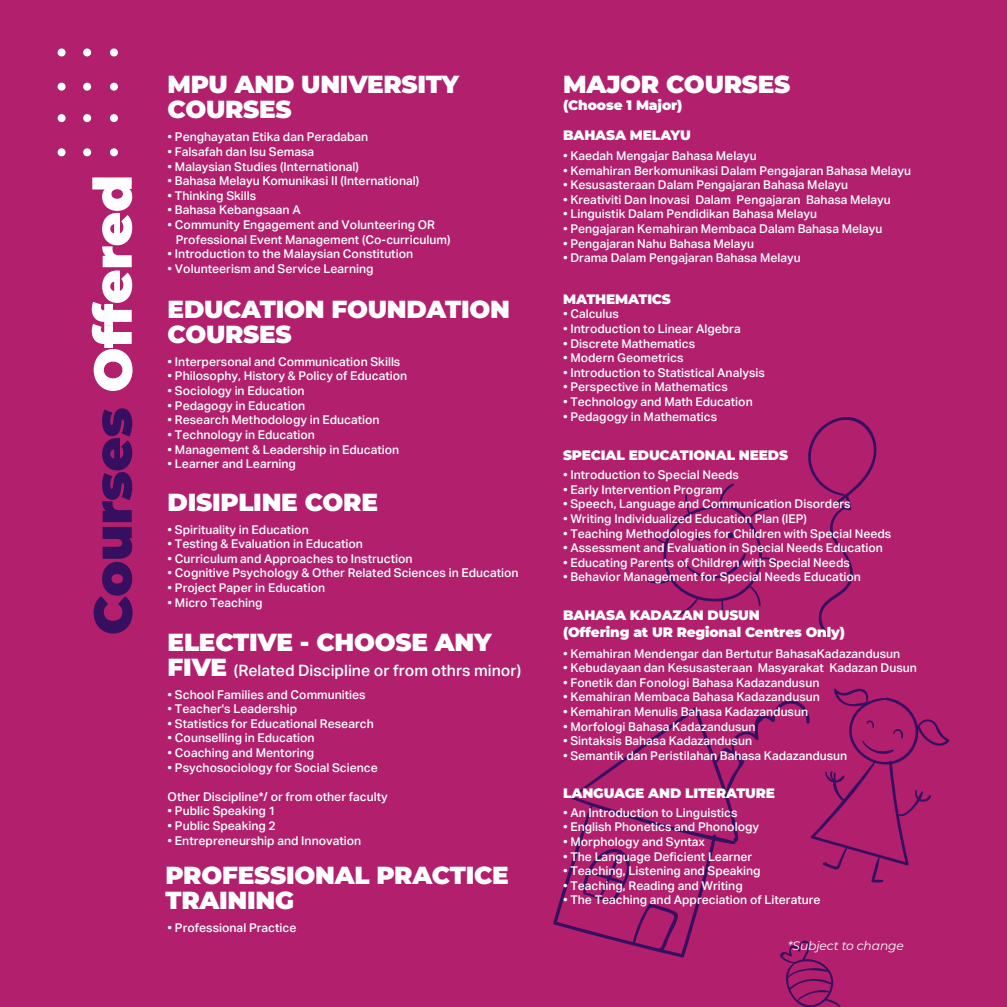
<style>
.page{position:relative;width:1007px;height:1007px;background:#fff}
.page>*{position:absolute;margin:0;border:0;box-sizing:border-box;transform-origin:0 0}
.t1{font:900 53.02px "Montserrat";letter-spacing:-.01em;color:#360f60}
.t2{font:900 24.68px/24.8px "Montserrat";letter-spacing:-.01em;color:#fff}
.t3{font:500 15.75px "Aktiv Grotesk";color:#fff}
.t4{font:900 13.65px/16.8px "Montserrat";letter-spacing:-.01em;color:#fff}
.t5{font:500 12.25px/14.5px "Aktiv Grotesk";color:#fff}
.t6{font:italic 12.25px "Montserrat";letter-spacing:-.01em;color:#fff}
.s1{color:#fff}
.s2{font-family:"Montserrat";font-weight:900;font-size:24.68px}
</style>
<div class="page">
<div style="left:0;top:0;width:1007px;height:1006px;background:#b11f6d"></div>
<div style="left:58px;top:148px;width:8px;height:8px;background:#fff;border-radius:50%"></div>
<div style="left:58px;top:114px;width:8px;height:8px;background:#fff;border-radius:50%"></div>
<div style="left:83px;top:148px;width:8px;height:8px;background:#fff;border-radius:50%"></div>
<div style="left:83px;top:114px;width:8px;height:8px;background:#fff;border-radius:50%"></div>
<div style="left:110px;top:148px;width:8px;height:8px;background:#fff;border-radius:50%"></div>
<div style="left:110px;top:114px;width:8px;height:8px;background:#fff;border-radius:50%"></div>
<div style="left:58px;top:83px;width:8px;height:8px;background:#fff;border-radius:50%"></div>
<div style="left:58px;top:48px;width:8px;height:8px;background:#fff;border-radius:50%"></div>
<div style="left:83px;top:83px;width:8px;height:8px;background:#fff;border-radius:50%"></div>
<div style="left:83px;top:48px;width:8px;height:8px;background:#fff;border-radius:50%"></div>
<div style="left:110px;top:83px;width:8px;height:8px;background:#fff;border-radius:50%"></div>
<div style="left:110px;top:48px;width:8px;height:8px;background:#fff;border-radius:50%"></div>
<svg style="left:781px;top:957px;width:59px;height:49px"></svg>
<svg style="left:553px;top:700px;width:257px;height:257px"></svg>
<svg style="left:582px;top:844px;width:53px;height:58px"></svg>
<svg style="left:647px;top:483px;width:133px;height:136px"></svg>
<svg style="left:808px;top:417px;width:69px;height:218px"></svg>
<svg style="left:811px;top:688px;width:138px;height:194px"></svg>
<h1 class="t1" style="left:73px;top:635px;width:461px;rotate:-90deg">Courses <span class="s1">Offered</span></h1>
<h2 class="t2" style="left:168px;top:70px;width:293px">MPU AND UNIVERSITY<br>COURSES</h2>
<p class="t5" style="left:168px;top:129px;width:202px">• Penghayatan Etika dan Peradaban</p>
<p class="t5" style="left:168px;top:144px;width:148px">• Falsafah dan Isu Semasa</p>
<p class="t5" style="left:168px;top:159px;width:193px">• Malaysian Studies (International)</p>
<p class="t5" style="left:168px;top:173px;width:253px">• Bahasa Melayu Komunikasi II (International)</p>
<p class="t5" style="left:168px;top:188px;width:90px">• Thinking Skills</p>
<p class="t5" style="left:168px;top:202px;width:134px">• Bahasa Kebangsaan A</p>
<p class="t5" style="left:176px;top:217px;width:276px;text-indent:-8px">• Community Engagement and Volunteering OR<br>Professional Event Management (Co-curriculum)</p>
<p class="t5" style="left:168px;top:246px;width:247px">• Introduction to the Malaysian Constitution</p>
<p class="t5" style="left:168px;top:261px;width:207px">• Volunteerism and Service Learning</p>
<h2 class="t2" style="left:168px;top:295px;width:344px">EDUCATION FOUNDATION<br>COURSES</h2>
<p class="t5" style="left:168px;top:354px;width:234px">• Interpersonal and Communication Skills</p>
<p class="t5" style="left:168px;top:368px;width:241px">• Philosophy, History &amp; Policy of Education</p>
<p class="t5" style="left:168px;top:383px;width:138px">• Sociology in Education</p>
<p class="t5" style="left:168px;top:398px;width:139px">• Pedagogy in Education</p>
<p class="t5" style="left:168px;top:412px;width:213px">• Research Methodology in Education</p>
<p class="t5" style="left:168px;top:427px;width:149px">• Technology in Education</p>
<p class="t5" style="left:168px;top:441px;width:233px">• Management &amp; Leadership in Education</p>
<p class="t5" style="left:168px;top:456px;width:130px">• Learner and Learning</p>
<h2 class="t2" style="left:168px;top:487px;width:212px">DISIPLINE CORE</h2>
<p class="t5" style="left:168px;top:521px;width:143px">• Spirituality in Education</p>
<p class="t5" style="left:168px;top:536px;width:197px">• Testing &amp; Evaluation in Education</p>
<p class="t5" style="left:168px;top:551px;width:246px">• Curriculum and Approaches to Instruction</p>
<p class="t5" style="left:168px;top:565px;width:352px">• Cognitive Psychology &amp; Other Related Sciences in Education</p>
<p class="t5" style="left:168px;top:580px;width:159px">• Project Paper in Education</p>
<p class="t5" style="left:168px;top:594px;width:97px">• Micro Teaching</p>
<h2 class="t2" style="left:168px;top:628px;width:325px">ELECTIVE - CHOOSE ANY</h2>
<p class="t3" style="left:168px;top:661px;width:355px"><span class="s2">FIVE</span> (Related Discipline or from othrs minor)</p>
<p class="t5" style="left:168px;top:686px;width:200px">• School Families and Communities</p>
<p class="t5" style="left:168px;top:701px;width:131px">• Teacher's Leadership</p>
<p class="t5" style="left:168px;top:715px;width:208px">• Statistics for Educational Research</p>
<p class="t5" style="left:168px;top:730px;width:148px">• Counselling in Education</p>
<p class="t5" style="left:168px;top:745px;width:148px">• Coaching and Mentoring</p>
<p class="t5" style="left:168px;top:759px;width:212px">• Psychosociology for Social Science</p>
<p class="t5" style="left:168px;top:788px;width:222px">Other Discipline*/ or from other faculty</p>
<p class="t5" style="left:168px;top:803px;width:110px">• Public Speaking 1</p>
<p class="t5" style="left:168px;top:818px;width:110px">• Public Speaking 2</p>
<p class="t5" style="left:168px;top:832px;width:195px">• Entrepreneurship and Innovation</p>
<h2 class="t2" style="left:165px;top:861px;width:345px">PROFESSIONAL PRACTICE<br>TRAINING</h2>
<p class="t5" style="left:168px;top:920px;width:130px">• Professional Practice</p>
<h2 class="t2" style="left:563px;top:70px;width:229px">MAJOR COURSES</h2>
<p class="t4" style="left:563px;top:95px;width:121px">(Choose 1 Major)</p>
<p class="t4" style="left:563px;top:126px;width:129px">BAHASA MELAYU</p>
<p class="t5" style="left:563px;top:148px;width:195px">• Kaedah Mengajar Bahasa Melayu</p>
<p class="t5" style="left:563px;top:163px;width:349px">• Kemahiran Berkomunikasi Dalam Pengajaran Bahasa Melayu</p>
<p class="t5" style="left:563px;top:177px;width:286px">• Kesusasteraan Dalam Pengajaran Bahasa Melayu</p>
<p class="t5" style="left:563px;top:192px;width:329px">• Kreativiti Dan Inovasi Dalam Pengajaran Bahasa Melayu</p>
<p class="t5" style="left:563px;top:207px;width:255px">• Linguistik Dalam Pendidikan Bahasa Melayu</p>
<p class="t5" style="left:563px;top:221px;width:321px">• Pengajaran Kemahiran Membaca Dalam Bahasa Melayu</p>
<p class="t5" style="left:563px;top:236px;width:192px">• Pengajaran Nahu Bahasa Melayu</p>
<p class="t5" style="left:563px;top:250px;width:239px">• Drama Dalam Pengajaran Bahasa Melayu</p>
<p class="t4" style="left:563px;top:289px;width:109px">MATHEMATICS</p>
<p class="t5" style="left:563px;top:306px;width:57px">• Calculus</p>
<p class="t5" style="left:563px;top:321px;width:179px">• Introduction to Linear Algebra</p>
<p class="t5" style="left:563px;top:336px;width:134px">• Discrete Mathematics</p>
<p class="t5" style="left:563px;top:350px;width:122px">• Modern Geometrics</p>
<p class="t5" style="left:563px;top:365px;width:203px">• Introduction to Statistical Analysis</p>
<p class="t5" style="left:563px;top:379px;width:166px">• Perspective in Mathematics</p>
<p class="t5" style="left:563px;top:394px;width:191px">• Technology and Math Education</p>
<p class="t5" style="left:563px;top:409px;width:156px">• Pedagogy in Mathematics</p>
<p class="t4" style="left:563px;top:446px;width:226px">SPECIAL EDUCATIONAL NEEDS</p>
<p class="t5" style="left:563px;top:467px;width:177px">• Introduction to Special Needs</p>
<p class="t5" style="left:563px;top:482px;width:161px">• Early Intervention Program</p>
<p class="t5" style="left:563px;top:496px;width:289px">• Speech, Language and Communication Disorders</p>
<p class="t5" style="left:563px;top:511px;width:245px">• Writing Individualized Education Plan (IEP)</p>
<p class="t5" style="left:563px;top:525px;width:330px">• Teaching Methodologies for Children with Special Needs</p>
<p class="t5" style="left:563px;top:540px;width:321px">• Assessment and Evaluation in Special Needs Education</p>
<p class="t5" style="left:563px;top:555px;width:288px">• Educating Parents of Children with Special Needs</p>
<p class="t5" style="left:563px;top:569px;width:299px">• Behavior Management for Special Needs Education</p>
<p class="t4" style="left:563px;top:606px;width:283px">BAHASA KADAZAN DUSUN<br>(Offering at UR Regional Centres Only)</p>
<p class="t5" style="left:563px;top:645px;width:339px">• Kemahiran Mendengar dan Bertutur BahasaKadazandusun</p>
<p class="t5" style="left:563px;top:660px;width:355px">• Kebudayaan dan Kesusasteraan Masyarakat Kadazan Dusun</p>
<p class="t5" style="left:563px;top:674px;width:258px">• Fonetik dan Fonologi Bahasa Kadazandusun</p>
<p class="t5" style="left:563px;top:689px;width:258px">• Kemahiran Membaca Bahasa Kadazandusun</p>
<p class="t5" style="left:563px;top:704px;width:246px">• Kemahiran Menulis Bahasa Kadazandusun</p>
<p class="t5" style="left:563px;top:718px;width:194px">• Morfologi Bahasa Kadazandusun</p>
<p class="t5" style="left:563px;top:733px;width:190px">• Sintaksis Bahasa Kadazandusun</p>
<p class="t5" style="left:563px;top:747px;width:286px">• Semantik dan Peristilahan Bahasa Kadazandusun</p>
<p class="t4" style="left:563px;top:783px;width:213px">LANGUAGE AND LITERATURE</p>
<p class="t5" style="left:563px;top:804px;width:176px">• An Introduction to Linguistics</p>
<p class="t5" style="left:563px;top:819px;width:197px">• English Phonetics and Phonology</p>
<p class="t5" style="left:563px;top:834px;width:143px">• Morphology and Syntax</p>
<p class="t5" style="left:563px;top:848px;width:191px">• The Language Deficient Learner</p>
<p class="t5" style="left:563px;top:863px;width:199px">• Teaching, Listening and Speaking</p>
<p class="t5" style="left:563px;top:877px;width:181px">• Teaching, Reading and Writing</p>
<p class="t5" style="left:563px;top:892px;width:259px">• The Teaching and Appreciation of Literature</p>
<p class="t6" style="left:788px;top:937px;width:117px">*Subject to change</p>
</div>
